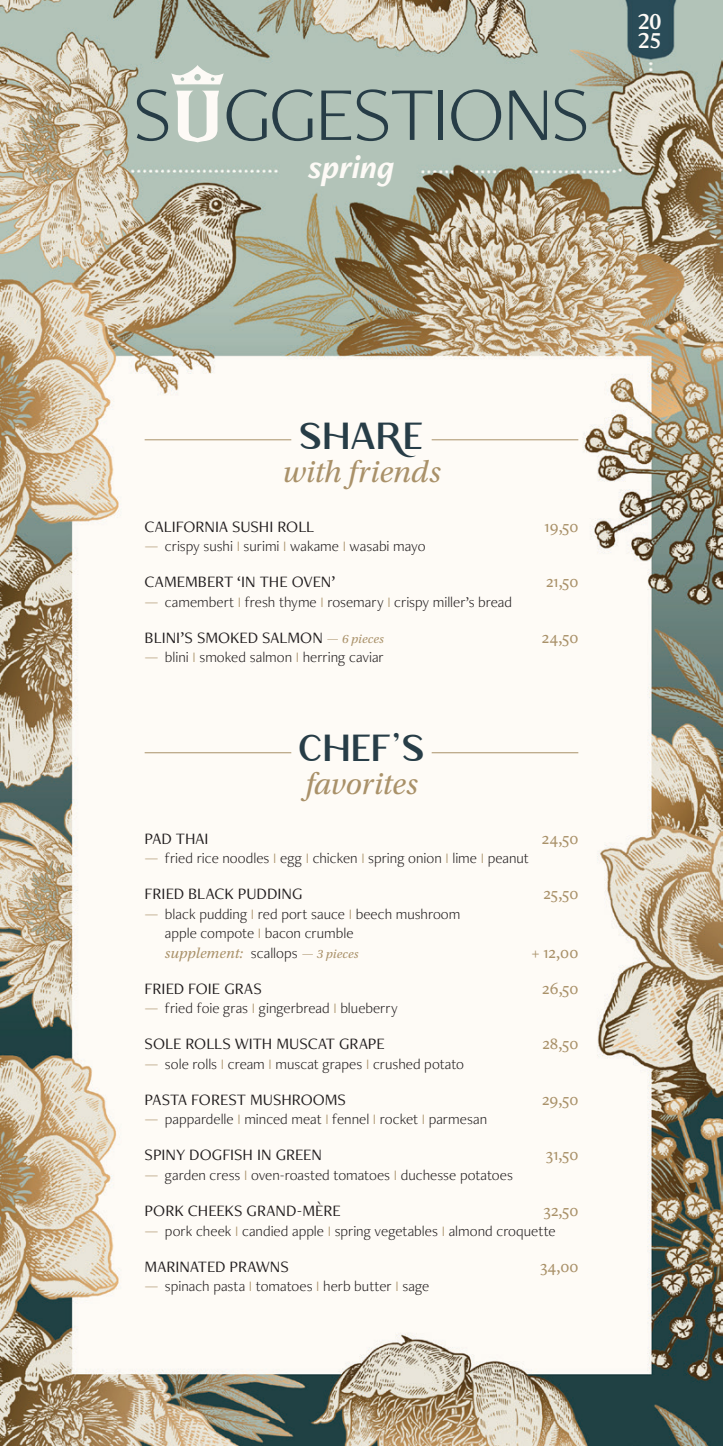
<style>
.page{position:relative;width:723px;height:1446px;background:#fff}
.page>*{position:absolute;margin:0;border:0;box-sizing:border-box;transform-origin:0 0}
.t1{font:300 78.9px "Freight Neo Pro";letter-spacing:-.03em;color:#273d47}
.t2{font:37.5px "Rodano";letter-spacing:.055em;color:#273d47}
.t3{font:italic 700 33px "Freight Neo Pro";letter-spacing:-.01em;color:#fdfaf6}
.t4{font:italic 31.5px "Utopia Std";letter-spacing:-.005em;color:#a99169}
.t5{font:23.7px/18.8px "Freight Neo Pro Semi";color:#fdfaf6}
.t6{font:16.5px "Freight Neo Pro";color:#231f20}
.t7{font:500 16.5px "Freight Neo Pro";color:#a99169}
.t8{font:300 15px/19.5px "Freight Neo Pro";color:#231f20}
.t9{font:italic 15px "Utopia Std";letter-spacing:.005em;color:#a99169}
.s1{color:#a99169}
.s2{font-weight:300;font-size:12.75px;color:#a99169}
.s3{font-family:"Utopia Std";font-style:italic;font-size:12.75px;color:#a99169}
.s4{font-family:"Freight Neo Pro";font-weight:300;font-style:normal;color:#231f20}
.s5{font-family:"Freight Neo Pro";font-weight:300;font-style:normal;font-size:12.75px}
.s6{font-size:12.75px}
</style>
<div class="page">
<img style="left:0;top:0;width:723px;height:1446px">
<svg style="left:176px;top:91px;width:43px;height:51px"></svg>
<svg style="left:171px;top:65px;width:53px;height:19px"></svg>
<hr style="left:145px;top:752px;width:146px;height:1px;background:#a99169">
<hr style="left:145px;top:439px;width:146px;height:1px;background:#a99169">
<hr style="left:432px;top:752px;width:146px;height:1px;background:#a99169">
<hr style="left:432px;top:439px;width:146px;height:1px;background:#a99169">
<h1 class="t1" style="left:133px;top:61px;width:459px">S GGESTIONS</h1>
<h3 class="t3" style="left:309px;top:145px;width:88px">spring</h3>
<h3 class="t5" style="left:638px;top:12px;width:25px">20<br>25</h3>
<h2 class="t2" style="left:300px;top:414px;width:124px">SHARE</h2>
<h3 class="t4" style="left:282px;top:455px;width:160px">with friends</h3>
<p class="t6" style="left:145px;top:515px;width:171px">CALIFORNIA SUSHI ROLL</p>
<p class="t7" style="left:545px;top:515px;width:35px">19,50</p>
<p class="t8" style="left:145px;top:536px;width:282px"><span class="s1">—</span> crispy sushi <span class="s1">I</span> surimi <span class="s1">I</span> wakame <span class="s1">I</span> wasabi mayo</p>
<p class="t6" style="left:145px;top:571px;width:192px">CAMEMBERT ‘IN THE OVEN’</p>
<p class="t7" style="left:546px;top:571px;width:34px">21,50</p>
<p class="t8" style="left:145px;top:592px;width:369px"><span class="s1">—</span> camembert <span class="s1">I</span> fresh thyme <span class="s1">I</span> rosemary <span class="s1">I</span> crispy miller’s bread</p>
<p class="t6" style="left:145px;top:626px;width:241px">BLINI’S SMOKED SALMON <span class="s2">—</span> <span class="s3">6 pieces</span></p>
<p class="t7" style="left:542px;top:626px;width:38px">24,50</p>
<p class="t8" style="left:145px;top:647px;width:241px"><span class="s1">—</span> blini <span class="s1">I</span> smoked salmon <span class="s1">I</span> herring caviar</p>
<h2 class="t2" style="left:299px;top:726px;width:127px">CHEF’S</h2>
<h3 class="t4" style="left:305px;top:767px;width:114px">favorites</h3>
<p class="t6" style="left:145px;top:827px;width:65px">PAD THAI</p>
<p class="t7" style="left:542px;top:827px;width:38px">24,50</p>
<p class="t8" style="left:145px;top:848px;width:386px"><span class="s1">—</span> fried rice noodles <span class="s1">I</span> egg <span class="s1">I</span> chicken <span class="s1">I</span> spring onion <span class="s1">I</span> lime <span class="s1">I</span> peanut</p>
<p class="t6" style="left:145px;top:883px;width:159px">FRIED BLACK PUDDING</p>
<p class="t7" style="left:543px;top:883px;width:36px">25,50</p>
<p class="t8" style="left:165px;top:904px;width:297px;text-indent:-20px"><span class="s1">—</span> black pudding <span class="s1">I</span> red port sauce <span class="s1">I</span> beech mushroom apple compote <span class="s1">I</span> bacon crumble</p>
<p class="t9" style="left:165px;top:945px;width:195px">supplement: <span class="s4">scallops</span> <span class="s5">—</span> <span class="s6">3 pieces</span></p>
<p class="t7" style="left:531px;top:941px;width:48px">+ 12,00</p>
<p class="t6" style="left:145px;top:977px;width:119px">FRIED FOIE GRAS</p>
<p class="t7" style="left:542px;top:977px;width:38px">26,50</p>
<p class="t8" style="left:145px;top:998px;width:255px"><span class="s1">—</span> fried foie gras <span class="s1">I</span> gingerbread <span class="s1">I</span> blueberry</p>
<p class="t6" style="left:145px;top:1033px;width:242px">SOLE ROLLS WITH MUSCAT GRAPE</p>
<p class="t7" style="left:542px;top:1033px;width:37px">28,50</p>
<p class="t8" style="left:145px;top:1054px;width:321px"><span class="s1">—</span> sole rolls <span class="s1">I</span> cream <span class="s1">I</span> muscat grapes <span class="s1">I</span> crushed potato</p>
<p class="t6" style="left:145px;top:1088px;width:203px">PASTA FOREST MUSHROOMS</p>
<p class="t7" style="left:542px;top:1088px;width:38px">29,50</p>
<p class="t8" style="left:145px;top:1109px;width:344px"><span class="s1">—</span> pappardelle <span class="s1">I</span> minced meat <span class="s1">I</span> fennel <span class="s1">I</span> rocket <span class="s1">I</span> parmesan</p>
<p class="t6" style="left:145px;top:1144px;width:179px">SPINY DOGFISH IN GREEN</p>
<p class="t7" style="left:546px;top:1144px;width:34px">31,50</p>
<p class="t8" style="left:145px;top:1165px;width:370px"><span class="s1">—</span> garden cress <span class="s1">I</span> oven-roasted tomatoes <span class="s1">I</span> duchesse potatoes</p>
<p class="t6" style="left:145px;top:1199px;width:198px">PORK CHEEKS GRAND-MÈRE</p>
<p class="t7" style="left:543px;top:1199px;width:36px">32,50</p>
<p class="t8" style="left:145px;top:1220px;width:412px"><span class="s1">—</span> pork cheek <span class="s1">I</span> candied apple <span class="s1">I</span> spring vegetables <span class="s1">I</span> almond croquette</p>
<p class="t6" style="left:145px;top:1255px;width:146px">MARINATED PRAWNS</p>
<p class="t7" style="left:540px;top:1255px;width:40px">34,00</p>
<p class="t8" style="left:145px;top:1276px;width:286px"><span class="s1">—</span> spinach pasta <span class="s1">I</span> tomatoes <span class="s1">I</span> herb butter <span class="s1">I</span> sage</p>
</div>
